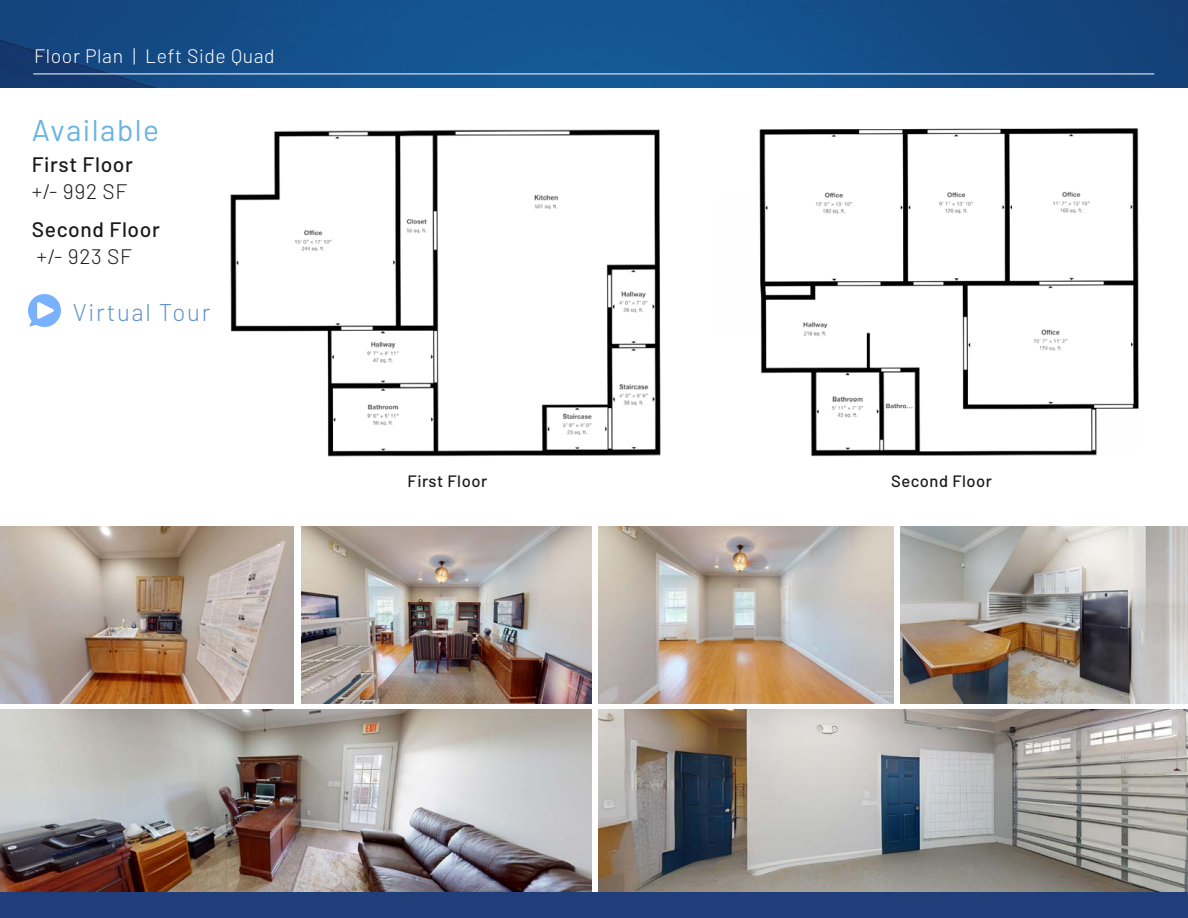
<style>
.page{position:relative;width:1188px;height:918px;background:#fff}
.page>*{position:absolute;margin:0;border:0;box-sizing:border-box;transform-origin:0 0}
.t1{font:30px "Barlow";letter-spacing:.05em;color:#6ab3e0}
.t2{font:300 24.3px "Barlow";letter-spacing:.07em;color:#6392cc}
.t3{font:500 21px "Barlow";letter-spacing:.03em;color:#1a1a1a}
.t4{font:300 21px "Barlow";letter-spacing:.03em;color:#1a1a1a}
.t5{font:300 19.5px "Barlow";letter-spacing:.03em;color:#fff}
.t6{font:500 16.5px "Barlow";letter-spacing:.03em;color:#1a1a1a}
</style>
<div class="page">
<img style="left:230px;top:129px;width:431px;height:328px">
<img style="left:759px;top:128px;width:380px;height:329px">
<img style="left:0;top:526px;width:294px;height:177px">
<img style="left:301px;top:526px;width:290px;height:177px">
<img style="left:0;top:710px;width:591px;height:182px">
<img style="left:598px;top:526px;width:296px;height:177px">
<img style="left:901px;top:526px;width:287px;height:177px">
<img style="left:598px;top:710px;width:590px;height:182px">
<svg style="left:28px;top:294px;width:33px;height:33px"></svg>
<svg style="left:0;top:0;width:1188px;height:88px;background:#154e88"></svg>
<hr style="left:33px;top:74px;width:1121px;height:1px;background:#fff">
<div style="left:0;top:892px;width:1188px;height:26px;background:#203e7a"></div>
<p class="t5" style="left:34px;top:44px;width:242px">Floor Plan | Left Side Quad</p>
<p class="t1" style="left:32px;top:112px;width:129px">Available</p>
<p class="t3" style="left:32px;top:151px;width:103px">First Floor</p>
<p class="t4" style="left:32px;top:178px;width:97px">+/- 992 SF</p>
<p class="t3" style="left:32px;top:216px;width:130px">Second Floor</p>
<p class="t4" style="left:37px;top:243px;width:97px">+/- 923 SF</p>
<p class="t2" style="left:73px;top:297px;width:139px">Virtual Tour</p>
<p class="t6" style="left:408px;top:471px;width:81px">First Floor</p>
<p class="t6" style="left:891px;top:471px;width:102px">Second Floor</p>
</div>
